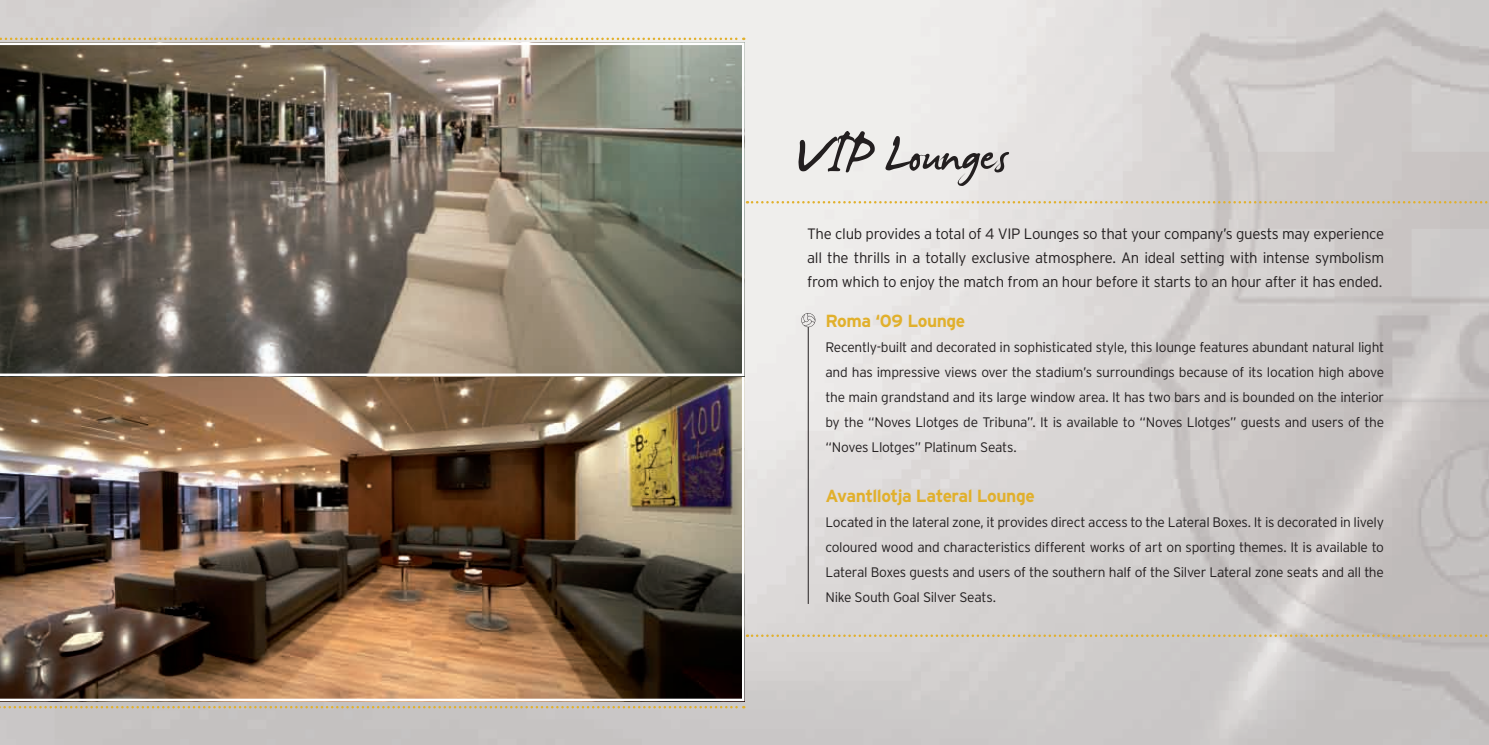
<style>
.page{position:relative;width:1489px;height:745px;background:#fff}
.page>*{position:absolute;margin:0;border:0;box-sizing:border-box;transform-origin:0 0}
.t1{font:75px "James Fajardo";color:#231f20}
.t2{font:700 17.5px "Interstate";letter-spacing:-.03em;color:#e1b02c}
.t3{font:300 15px/23.8px "Interstate";letter-spacing:-.02em;color:#231f20;text-align:justify}
.t4{font:300 13.75px/25px "Interstate";letter-spacing:-.02em;color:#231f20;text-align:justify}
</style>
<div class="page">
<img style="left:0;top:0;width:1488px;height:744px">
<svg style="left:0;top:38px;width:744px;height:2px"></svg>
<svg style="left:0;top:705px;width:744px;height:3px;background:#cebe9a"></svg>
<svg style="left:747px;top:201px;width:742px;height:2px"></svg>
<svg style="left:801px;top:313px;width:14px;height:14px"></svg>
<hr style="left:807px;top:327px;width:1px;height:276px;background:#231f20">
<img style="left:0;top:376px;width:744px;height:324px">
<svg style="left:0;top:43px;width:744px;height:333px;background:#726d60"></svg>
<svg style="left:747px;top:634px;width:742px;height:2px"></svg>
<h1 class="t1" style="left:797px;top:117px;width:212px">VIP Lounges</h1>
<p class="t3" style="left:807px;top:222px;width:578px">The club provides a total of 4 VIP Lounges so that your company’s guests may experience all the thrills in a totally exclusive atmosphere. An ideal setting with intense symbolism from which to enjoy the match from an hour before it starts to an hour after it has ended.</p>
<p class="t2" style="left:825px;top:310px;width:141px">Roma ‘09 Lounge</p>
<p class="t4" style="left:825px;top:334px;width:560px">Recently-built and decorated in sophisticated style, this lounge features abundant natural light and has impressive views over the stadium’s surroundings because of its location high above the main grandstand and its large window area. It has two bars and is bounded on the interior by the “Noves Llotges de Tribuna”. It is available to “Noves Llotges” guests and users of the “Noves Llotges” Platinum Seats.</p>
<p class="t2" style="left:825px;top:485px;width:211px">Avantllotja Lateral Lounge</p>
<p class="t4" style="left:825px;top:509px;width:560px">Located in the lateral zone, it provides direct access to the Lateral Boxes. It is decorated in lively coloured wood and characteristics different works of art on sporting themes. It is available to Lateral Boxes guests and users of the southern half of the Silver Lateral zone seats and all the Nike South Goal Silver Seats.</p>
</div>
